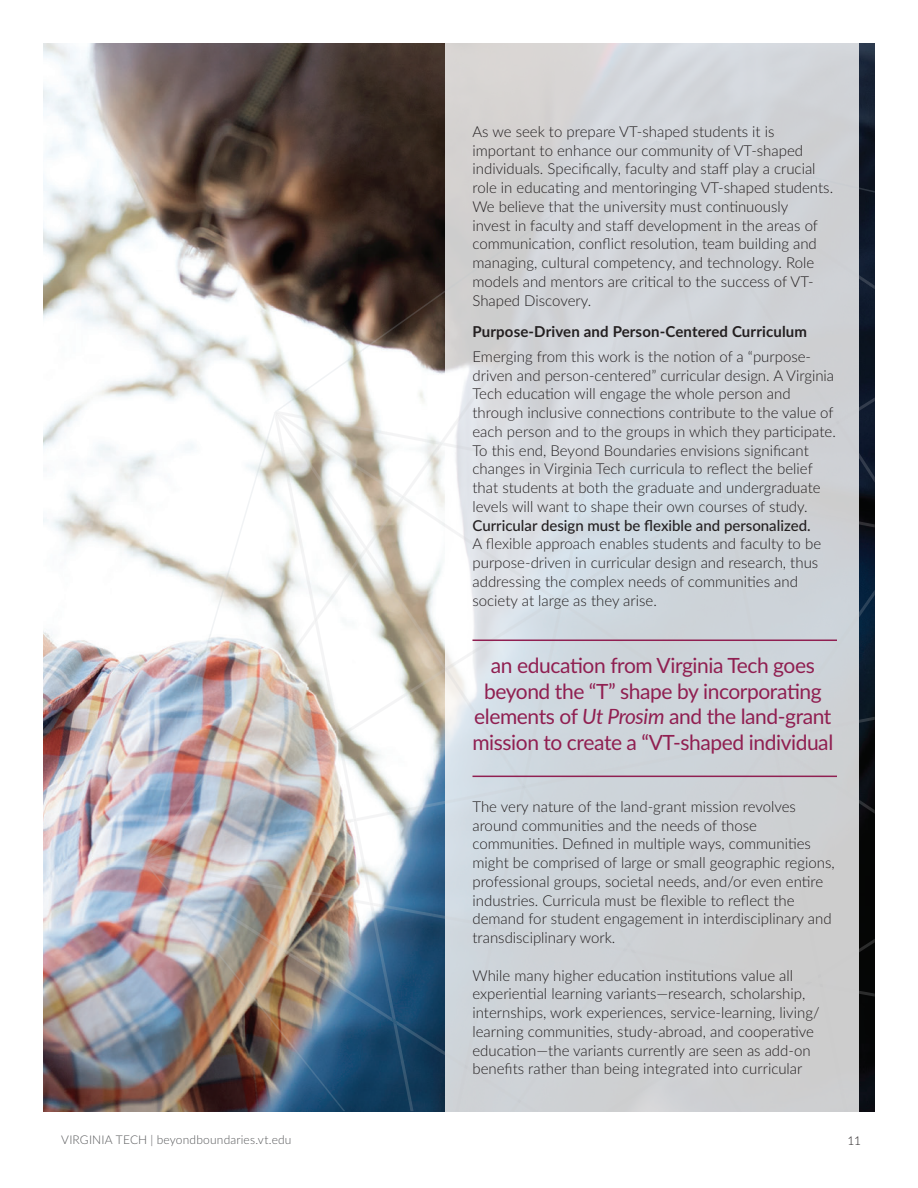
<style>
.page{position:relative;width:918px;height:1188px;background:#fff}
.page>*{position:absolute;margin:0;border:0;box-sizing:border-box;transform-origin:0 0}
.t1{font:21px/25.5px "Lato";letter-spacing:-.02em;color:#901f51;text-align:center}
.t2{font:300 15px/18.8px "Lato";color:#231f20}
.t3{font:500 15px "Lato";color:#231f20}
.t4{font:700 15px "Lato";letter-spacing:.01em;color:#231f20}
.t5{font:300 12px "Lato";letter-spacing:.015em;color:#57585a}
.t6{font:300 12px "Lato";color:#231f20}
.s1{font-style:italic}
</style>
<div class="page">
<img style="left:43px;top:43px;width:832px;height:1069px">
<svg style="left:446px;top:43px;width:413px;height:1069px;background:#d4d5d7"></svg>
<img style="left:140px;top:140px;width:735px;height:971px">
<hr style="left:472px;top:640px;width:365px;height:1px;background:#901f51">
<hr style="left:472px;top:776px;width:365px;height:1px;background:#901f51">
<p class="t2" style="left:472px;top:122px;width:362px">As we seek to prepare VT-shaped students it is important to enhance our community of VT-shaped individuals. Specifically, faculty and staff play a crucial role in educating and mentoringing VT-shaped students.<br>We believe that the university must continuously<br>invest in faculty and staff development in the areas of communication, conflict resolution, team building and managing, cultural competency, and technology. Role models and mentors are critical to the success of VT-Shaped Discovery.</p>
<p class="t4" style="left:472px;top:321px;width:336px">Purpose-Driven and Person-Centered Curriculum</p>
<p class="t2" style="left:472px;top:347px;width:365px">Emerging from this work is the notion of a “purpose&shy;driven and person-centered” curricular design. A Virginia Tech education will engage the whole person and through inclusive connections contribute to the value of each person and to the groups in which they participate.<br>To this end, Beyond Boundaries envisions significant changes in Virginia Tech curricula to reflect the belief that students at both the graduate and undergraduate levels will want to shape their own courses of study.</p>
<p class="t3" style="left:472px;top:514px;width:340px">Curricular design must be flexible and personalized.</p>
<p class="t2" style="left:472px;top:534px;width:350px">A flexible approach enables students and faculty to be purpose-driven in curricular design and research, thus addressing the complex needs of communities and society at large as they arise.</p>
<h1 class="t1" style="left:472px;top:652px;width:362px">an education from Virginia Tech goes beyond the “T” shape by incorporating elements of <span class="s1">Ut Prosim</span> and the land-grant mission to create a “VT-shaped individual</h1>
<p class="t2" style="left:472px;top:797px;width:364px">The very nature of the land-grant mission revolves around communities and the needs of those communities. Defined in multiple ways, communities might be comprised of large or small geographic regions, professional groups, societal needs, and/or even entire industries. Curricula must be flexible to reflect the demand for student engagement in interdisciplinary and transdisciplinary work.</p>
<p class="t2" style="left:472px;top:965px;width:349px">While many higher education institutions value all experiential learning variants—research, scholarship, internships, work experiences, service-learning, living/ learning communities, study-abroad, and cooperative education—the variants currently are seen as add-on benefits rather than being integrated into curricular</p>
<p class="t5" style="left:61px;top:1132px;width:232px">VIRGINIA TECH | beyondboundaries.vt.edu</p>
<p class="t6" style="left:847px;top:1132px;width:15px">11</p>
</div>
